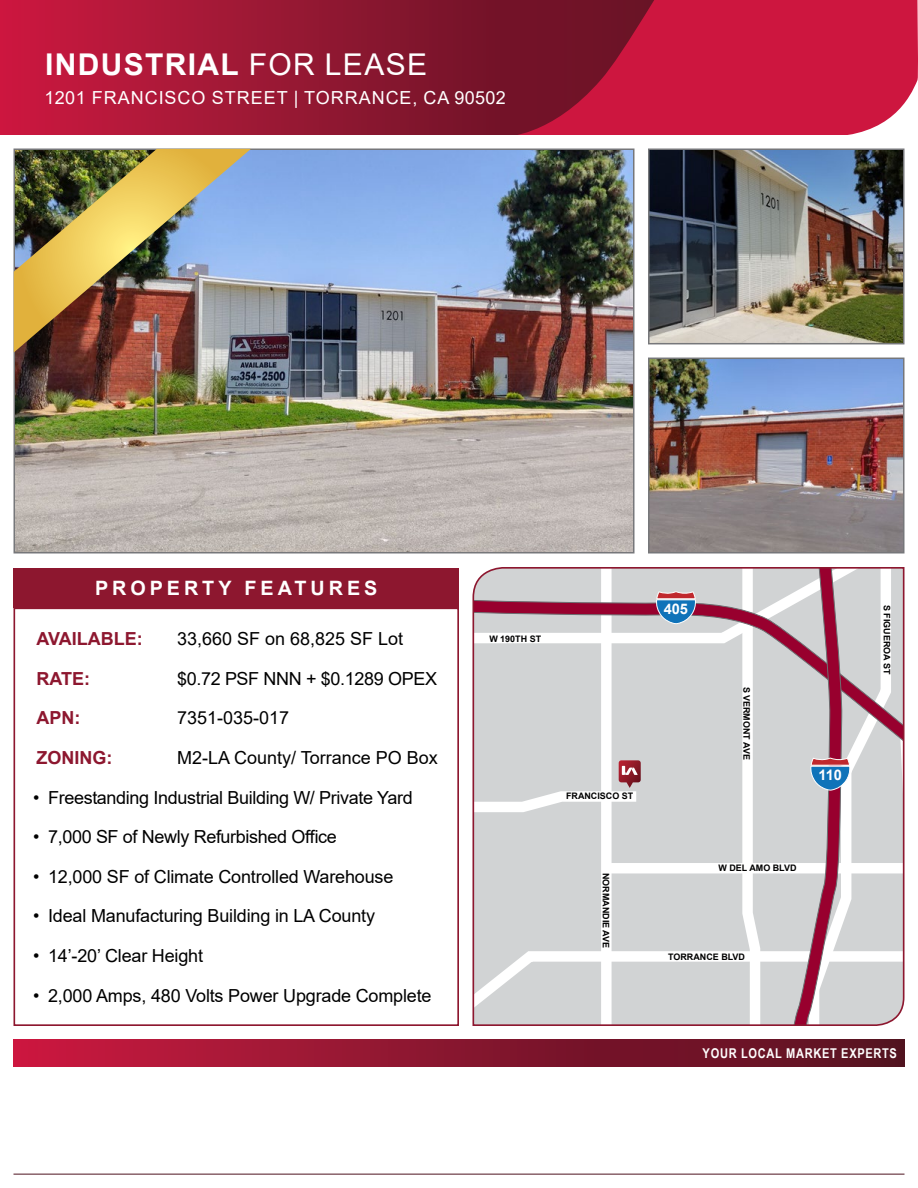
<style>
.page{position:relative;width:918px;height:1188px;background:#fff}
.page>*{position:absolute;margin:0;border:0;box-sizing:border-box;transform-origin:0 0}
.t1{font:700 30px "Arial";letter-spacing:.045em;color:#fff}
.t2{font:700 19.8px "Arial";letter-spacing:.2em;color:#fff}
.t3{font:18px "Arial";letter-spacing:-.01em;color:#000}
.t4{font:18px "Arial";letter-spacing:.055em;color:#fff}
.t5{font:700 18px "Arial";color:#8d172f}
.t6{font:700 14.55px "Arial";color:#fff}
.t7{font:700 13.5px "Arial Narrow";letter-spacing:.05em;color:#fff}
.t8{font:700 9px "Arial";color:#000}
.s1{font-weight:400}
</style>
<div class="page">
<svg style="left:0;top:0;width:504px;height:135px;background:#9e1734"></svg>
<svg style="left:504px;top:0;width:414px;height:135px;background:#b71a3d"></svg>
<hr style="left:14px;top:1174px;width:890px;height:1px;background:#4e131f">
<div style="left:14px;top:1040px;width:890px;height:26px;background:linear-gradient(to right,#c6193f,#521220)"></div>
<img style="left:17px;top:151px;width:614px;height:400px">
<div style="left:14px;top:148px;width:620px;height:406px;border:2px solid #76777a"></div>
<img style="left:651px;top:151px;width:250px;height:190px">
<div style="left:648px;top:148px;width:256px;height:196px;border:2px solid #76777a"></div>
<img style="left:651px;top:361px;width:250px;height:190px">
<div style="left:648px;top:358px;width:256px;height:196px;border:2px solid #76777a"></div>
<img style="left:14px;top:149px;width:237px;height:203px">
<svg style="left:472px;top:567px;width:433px;height:459px;background:#d1cace"></svg>
<div style="left:14px;top:568px;width:445px;height:40px;background:#8d172f"></div>
<div style="left:13px;top:608px;width:446px;height:418px;border:2px solid #8d172f"></div>
<h1 class="t1" style="left:45px;top:43px;width:383px">INDUSTRIAL <span class="s1">FOR LEASE</span></h1>
<p class="t4" style="left:45px;top:85px;width:463px">1201 FRANCISCO STREET | TORRANCE, CA 90502</p>
<p class="t2" style="left:95px;top:574px;width:284px">PROPERTY FEATURES</p>
<p class="t5" style="left:37px;top:626px;width:108px">AVAILABLE:</p>
<p class="t3" style="left:177px;top:626px;width:228px">33,660 SF on 68,825 SF Lot</p>
<p class="t5" style="left:37px;top:666px;width:55px">RATE:</p>
<p class="t3" style="left:177px;top:666px;width:261px">$0.72 PSF NNN + $0.1289 OPEX</p>
<p class="t5" style="left:37px;top:705px;width:45px">APN:</p>
<p class="t3" style="left:177px;top:706px;width:114px">7351-035-017</p>
<p class="t5" style="left:37px;top:745px;width:77px">ZONING:</p>
<p class="t3" style="left:177px;top:745px;width:262px">M2-LA County/ Torrance PO Box</p>
<p class="t3" style="left:33px;top:785px;width:381px">• Freestanding Industrial Building W/ Private Yard</p>
<p class="t3" style="left:33px;top:824px;width:305px">• 7,000 SF of Newly Refurbished Office</p>
<p class="t3" style="left:33px;top:864px;width:362px">• 12,000 SF of Climate Controlled Warehouse</p>
<p class="t3" style="left:33px;top:904px;width:343px">• Ideal Manufacturing Building in LA County</p>
<p class="t3" style="left:33px;top:943px;width:171px">• 14’-20’ Clear Height</p>
<p class="t3" style="left:33px;top:983px;width:400px">• 2,000 Amps, 480 Volts Power Upgrade Complete</p>
<p class="t8" style="left:489px;top:633px;width:53px">W 190TH ST</p>
<p class="t8" style="left:566px;top:790px;width:69px">FRANCISCO ST</p>
<p class="t8" style="left:612px;top:873px;width:77px;rotate:90deg">NORMANDIE AVE</p>
<p class="t6" style="left:664px;top:599px;width:26px">405</p>
<p class="t8" style="left:753px;top:687px;width:75px;rotate:90deg">S VERMONT AVE</p>
<p class="t6" style="left:818px;top:765px;width:25px">110</p>
<p class="t8" style="left:719px;top:861px;width:80px">W DEL AMO BLVD</p>
<p class="t8" style="left:668px;top:950px;width:78px">TORRANCE BLVD</p>
<p class="t8" style="left:893px;top:605px;width:71px;rotate:90deg">S FIGUEROA ST</p>
<p class="t7" style="left:703px;top:1043px;width:196px">YOUR LOCAL MARKET EXPERTS</p>
</div>
